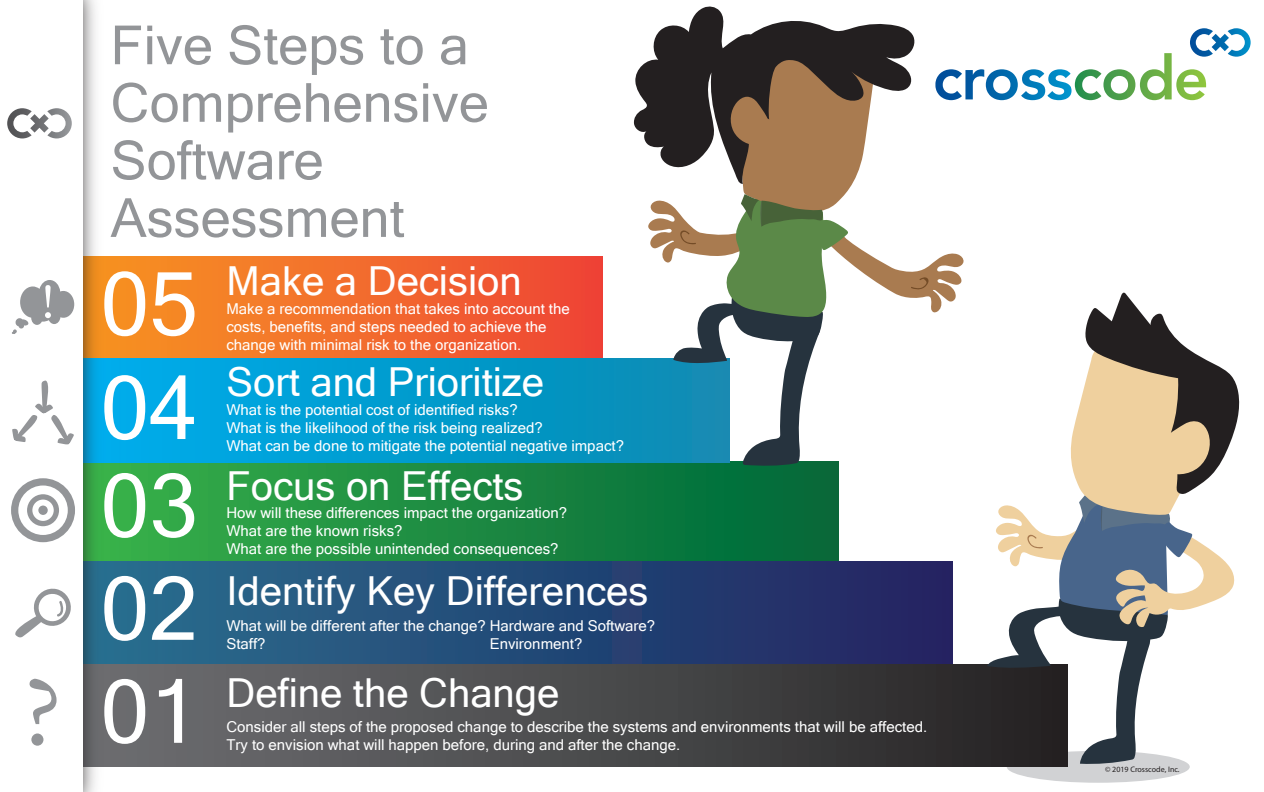
<style>
.page{position:relative;width:1264px;height:792px;background:#fff}
.page>*{position:absolute;margin:0;border:0;box-sizing:border-box;transform-origin:0 0}
.t1{font:87.8px "Microsoft Sans Serif";color:#fff}
.t2{font:53.9px/57.6px "Microsoft Sans Serif";color:#939598}
.t3{font:40px "Microsoft Sans Serif";color:#fff}
.t4{font:15px/18px "Microsoft Sans Serif";color:#fff}
.t5{font:8px "Myriad Pro";color:#231f20}
.s1{font-size:87.8px}
</style>
<div class="page">
<div style="left:1006px;top:751px;width:183px;height:32px;background:#d1d2d4;border-radius:50%"></div>
<div style="left:83px;top:257px;width:519px;height:102px;background:linear-gradient(to right,#f79721,#ee4436)"></div>
<div style="left:83px;top:462px;width:756px;height:100px;background:linear-gradient(to right,#39b14a,#006639)"></div>
<div style="left:83px;top:562px;width:869px;height:102px;background:linear-gradient(to right,#28718f,#222260)"></div>
<svg style="left:106px;top:664px;width:961px;height:103px;background:#4c4c4e"></svg>
<svg style="left:106px;top:359px;width:542px;height:103px;background:#019dd1"></svg>
<img style="left:83px;top:0;width:23px;height:792px">
<svg style="left:30px;top:679px;width:27px;height:67px"></svg>
<svg style="left:15px;top:588px;width:56px;height:50px"></svg>
<svg style="left:11px;top:478px;width:64px;height:64px"></svg>
<div style="left:38px;top:506px;width:10px;height:9px;background:#939598;border-radius:50%"></div>
<svg style="left:12px;top:381px;width:62px;height:64px"></svg>
<svg style="left:12px;top:280px;width:62px;height:54px"></svg>
<svg style="left:973px;top:28px;width:277px;height:72px"></svg>
<svg style="left:7px;top:108px;width:65px;height:30px"></svg>
<svg style="left:987px;top:292px;width:253px;height:473px"></svg>
<svg style="left:633px;top:6px;width:282px;height:139px;fill:#231f20"></svg>
<svg style="left:648px;top:56px;width:316px;height:410px"></svg>
<h2 class="t2" style="left:111px;top:15px;width:380px">Five Steps to a<br>Comprehensive<br>Software<br>Assessment</h2>
<h1 class="t1" style="left:100px;top:247px;width:99px">05</h1>
<h1 class="t1" style="left:100px;top:351px;width:99px">04</h1>
<h1 class="t1" style="left:100px;top:449px;width:99px">03</h1>
<h1 class="t1" style="left:100px;top:552px;width:99px">02</h1>
<h3 class="t3" style="left:226px;top:254px;width:297px">Make a Decision</h3>
<p class="t4" style="left:226px;top:300px;width:345px">Make a recommendation that takes into account the costs, benefits, and steps needed to achieve the change with minimal risk to the organization.</p>
<h3 class="t3" style="left:226px;top:356px;width:319px">Sort and Prioritize</h3>
<p class="t4" style="left:226px;top:401px;width:399px">What is the potential cost of identified risks?<br>What is the likelihood of the risk being realized?<br>What can be done to mitigate the potential negative impact?</p>
<h3 class="t3" style="left:226px;top:459px;width:298px">Focus on Effects</h3>
<p class="t4" style="left:226px;top:504px;width:342px">How will these differences impact the organization?<br>What are the known risks?<br>What are the possible unintended consequences?</p>
<h3 class="t3" style="left:226px;top:565px;width:423px">Identify Key Differences</h3>
<p class="t4" style="left:226px;top:617px;width:430px">What will be different after the change? Hardware and Software?<br>Staff?</p>
<p class="t4" style="left:490px;top:635px;width:94px">Environment?</p>
<h3 class="t3" style="left:100px;top:667px;width:460px"><span class="s1">01</span> Define the Change</h3>
<p class="t4" style="left:226px;top:718px;width:702px">Consider all steps of the proposed change to describe the systems and environments that will be affected.<br>Try to envision what will happen before, during and after the change.</p>
<p class="t5" style="left:1105px;top:764px;width:76px">© 2019 Crosscode, Inc.</p>
</div>
